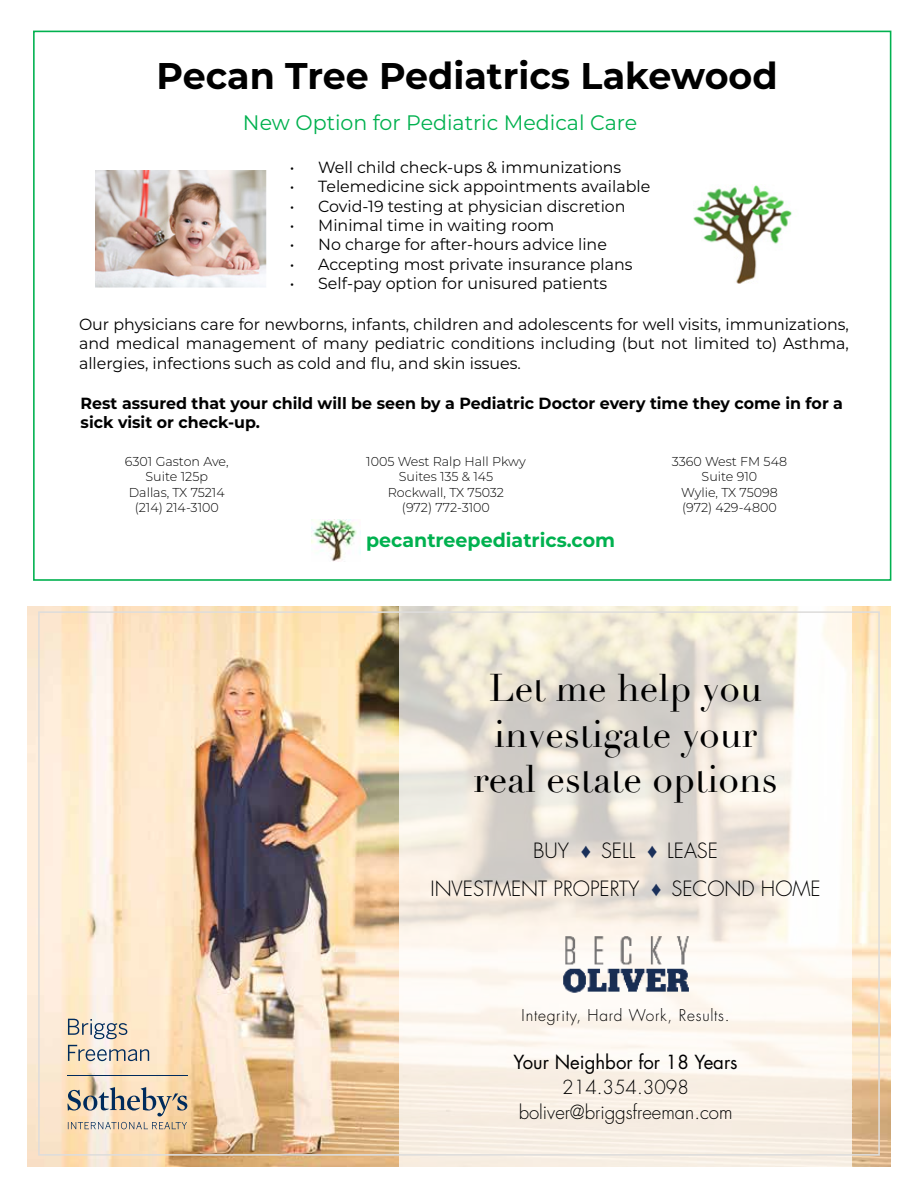
<style>
.page{position:relative;width:918px;height:1188px;background:#fff}
.page>*{position:absolute;margin:0;border:0;box-sizing:border-box;transform-origin:0 0}
.t1{font:37.8px/45.3px "Didot";color:#000;text-align:center}
.t2{font:700 37.05px "Montserrat";color:#000}
.t3{font:21px "Montserrat";color:#00b14f}
.t4{font:300 20.4px/37.8px "Futura Std";color:#000;text-align:center}
.t5{font:700 19.35px "Montserrat";color:#00b14f}
.t6{font:300 18.9px/25.2px "Futura Std";color:#000;text-align:center}
.t7{font:18.9px "Futura Std";color:#000}
.t8{font:16.2px/19.4px "Montserrat";color:#000;text-align:justify}
.t9{font:700 16.2px/19.4px "Montserrat";color:#000}
.t10{font:300 15.75px "Futura Std";letter-spacing:.05em;color:#000}
.t11{font:300 12.9px/15.5px "Montserrat";color:#000;text-align:center}
.s1{font-family:"Arial Narrow";font-weight:400;color:#1a305a}
</style>
<div class="page">
<img style="left:27px;top:607px;width:343px;height:560px">
<img style="left:370px;top:607px;width:521px;height:560px">
<svg style="left:399px;top:607px;width:453px;height:560px"></svg>
<img style="left:563px;top:937px;width:125px;height:83px">
<hr style="left:67px;top:1075px;width:120px;height:1px;background:#002b5c">
<svg style="left:67px;top:1087px;width:120px;height:29px;background:#bfb4a4"></svg>
<svg style="left:68px;top:1122px;width:119px;height:7px"></svg>
<svg style="left:68px;top:1019px;width:59px;height:20px"></svg>
<svg style="left:68px;top:1045px;width:81px;height:16px"></svg>
<img style="left:95px;top:171px;width:171px;height:116px">
<img style="left:693px;top:185px;width:99px;height:99px">
<img style="left:312px;top:520px;width:49px;height:41px">
<h2 class="t2" style="left:157px;top:49px;width:623px">Pecan Tree Pediatrics Lakewood</h2>
<p class="t3" style="left:243px;top:108px;width:396px">New Option for Pediatric Medical Care</p>
<p class="t8" style="left:290px;top:157px;width:333px">• Well child check-ups &amp; immunizations</p>
<p class="t8" style="left:290px;top:176px;width:362px">• Telemedicine sick appointments available</p>
<p class="t8" style="left:290px;top:196px;width:337px">• Covid-19 testing at physician discretion</p>
<p class="t8" style="left:290px;top:215px;width:266px">• Minimal time in waiting room</p>
<p class="t8" style="left:290px;top:234px;width:319px">• No charge for after-hours advice line</p>
<p class="t8" style="left:290px;top:254px;width:345px">• Accepting most private insurance plans</p>
<p class="t8" style="left:290px;top:273px;width:319px">• Self-pay option for unisured patients</p>
<p class="t8" style="left:79px;top:314px;width:771px">Our physicians care for newborns, infants, children and adolescents for well visits, immunizations, and medical management of many pediatric conditions including (but not limited to) Asthma, allergies, infections such as cold and flu, and skin issues.</p>
<p class="t9" style="left:81px;top:393px;width:764px">Rest assured that your child will be seen by a Pediatric Doctor every time they come in for a sick visit or check-up.</p>
<p class="t11" style="left:125px;top:453px;width:105px">6301 Gaston Ave,<br>Suite 125p<br>Dallas, TX 75214 (214) 214-3100</p>
<p class="t11" style="left:366px;top:453px;width:161px">1005 West Ralp Hall Pkwy<br>Suites 135 &amp; 145<br>Rockwall, TX 75032<br>(972) 772-3100</p>
<p class="t11" style="left:672px;top:453px;width:117px">3360 West FM 548<br>Suite 910<br>Wylie, TX 75098 (972) 429-4800</p>
<p class="t5" style="left:366px;top:526px;width:251px">pecantreepediatrics.com</p>
<h1 class="t1" style="left:474px;top:666px;width:306px">Let me help you investigate your real estate options</h1>
<p class="t4" style="left:430px;top:832px;width:392px">BUY <span class="s1">♦</span> SELL <span class="s1">♦</span> LEASE<br>INVESTMENT PROPERTY <span class="s1">♦</span> SECOND HOME</p>
<p class="t10" style="left:522px;top:1006px;width:210px">Integrity, Hard Work, Results.</p>
<p class="t7" style="left:514px;top:1050px;width:226px">Your Neighbor for 18 Years</p>
<p class="t6" style="left:519px;top:1075px;width:215px">214.354.3098 boliver@briggsfreeman.com</p>
</div>
